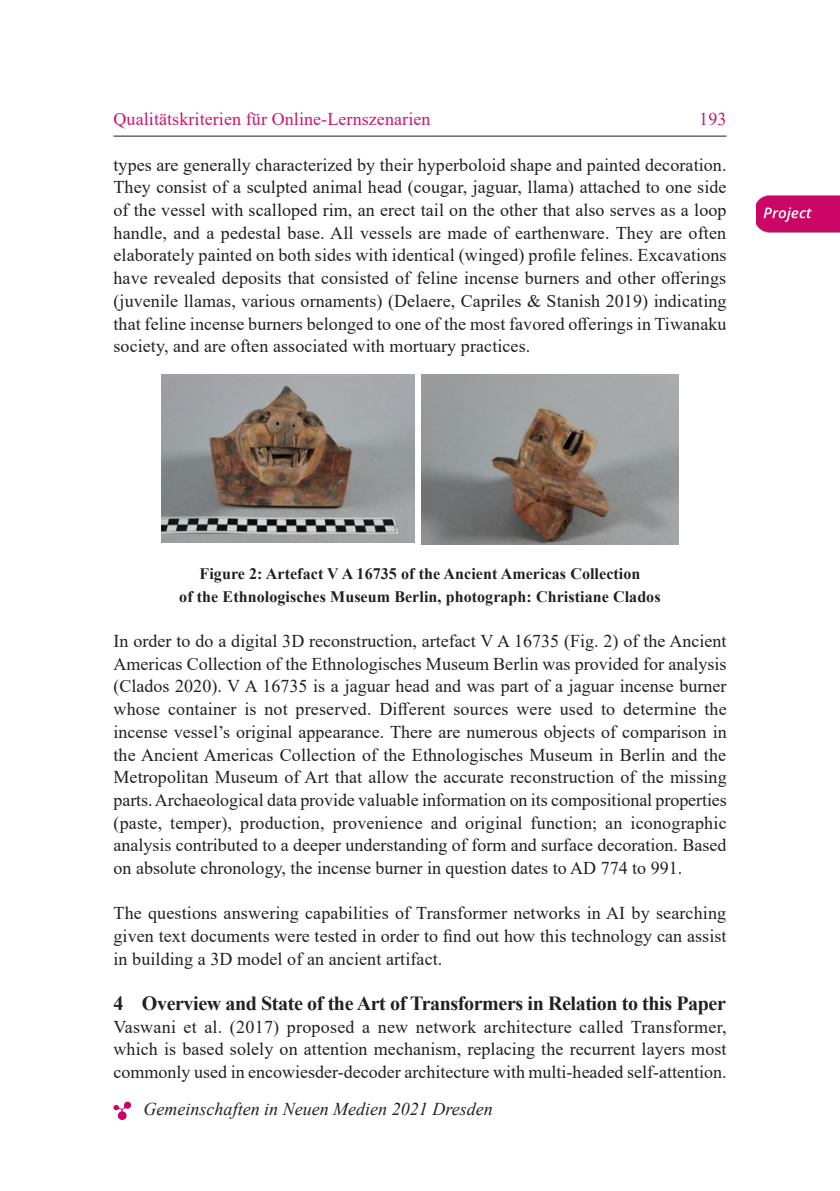
<style>
.page{position:relative;width:840px;height:1191px;background:#fff}
.page>*{position:absolute;margin:0;border:0;box-sizing:border-box;transform-origin:0 0}
.t1{font:700 20px "Times New Roman";letter-spacing:-.02em;color:#231f20}
.Standard_Text{font:18px/22.6px "Times New Roman";color:#231f20;text-align:justify}
.t2{font:18px "Times New Roman";letter-spacing:.005em;color:#ca156f}
.t3{font:italic 18px "Times New Roman";color:#231f20}
.Abbildungsbeschriftu{font:700 16px/22.6px "Times New Roman";letter-spacing:.005em;color:#231f20;text-align:center}
.s1{font-family:"Times New Roman PS Bold MT2";font-weight:400}
</style>
<div class="page">
<hr style="left:113px;top:136px;width:613px;height:1px;background:#1d1e1f">
<svg style="left:113px;top:1101px;width:18px;height:19px"></svg>
<img style="left:162px;top:374px;width:252px;height:168px">
<img style="left:421px;top:374px;width:256px;height:170px">
<img style="left:756px;top:195px;width:83px;height:38px">
<p class="t2" style="left:113px;top:107px;width:318px">Qualitätskriterien für Online-Lernszenarien</p>
<p class="Standard_Text" style="left:113px;top:153px;width:614px">types are generally characterized by their hyperboloid shape and painted decoration.<br>They consist of a sculpted animal head (cougar, jaguar, llama) attached to one side of the vessel with scalloped rim, an erect tail on the other that also serves as a loop handle, and a pedestal base. All vessels are made of earthenware. They are often elaborately painted on both sides with identical (winged) profile felines. Excavations have revealed deposits that consisted of feline incense burners and other offerings (juvenile llamas, various ornaments) (Delaere, Capriles &amp; Stanish 2019) indicating that feline incense burners belonged to one of the most favored offerings in Tiwanaku society, and are often associated with mortuary practices.</p>
<p class="t2" style="left:698px;top:107px;width:29px">193</p>
<p class="Abbildungsbeschriftu" style="left:179px;top:562px;width:482px"><span class="s1">Figure 2: Artefact V A 16735 of the Ancient Americas Collection<br></span>of the Ethnologisches Museum Berlin, photograph: Christiane Clados</p>
<p class="Standard_Text" style="left:113px;top:629px;width:614px">In order to do a digital 3D reconstruction, artefact V A 16735 (Fig. 2) of the Ancient Americas Collection of the Ethnologisches Museum Berlin was provided for analysis (Clados 2020). V A 16735 is a jaguar head and was part of a jaguar incense burner whose container is not preserved. Different sources were used to determine the incense vessel’s original appearance. There are numerous objects of comparison in the Ancient Americas Collection of the Ethnologisches Museum in Berlin and the Metropolitan Museum of Art that allow the accurate reconstruction of the missing parts. Archaeological data provide valuable information on its compositional properties (paste, temper), production, provenience and original function; an iconographic analysis contributed to a deeper understanding of form and surface decoration. Based on absolute chronology, the incense burner in question dates to AD 774 to 991.</p>
<p class="Standard_Text" style="left:113px;top:901px;width:614px">The questions answering capabilities of Transformer networks in AI by searching given text documents were tested in order to find out how this technology can assist in building a 3D model of an ancient artifact.</p>
<p class="t1" style="left:113px;top:989px;width:613px">4 Overview and State of the Art of Transformers in Relation to this Paper</p>
<p class="Standard_Text" style="left:113px;top:1014px;width:614px">Vaswani et al. (2017) proposed a new network architecture called Transformer, which is based solely on attention mechanism, replacing the recurrent layers most commonly used in encowiesder-decoder architecture with multi-headed self-attention.</p>
<p class="t3" style="left:143px;top:1096px;width:350px">Gemeinschaften in Neuen Medien 2021 Dresden</p>
</div>
